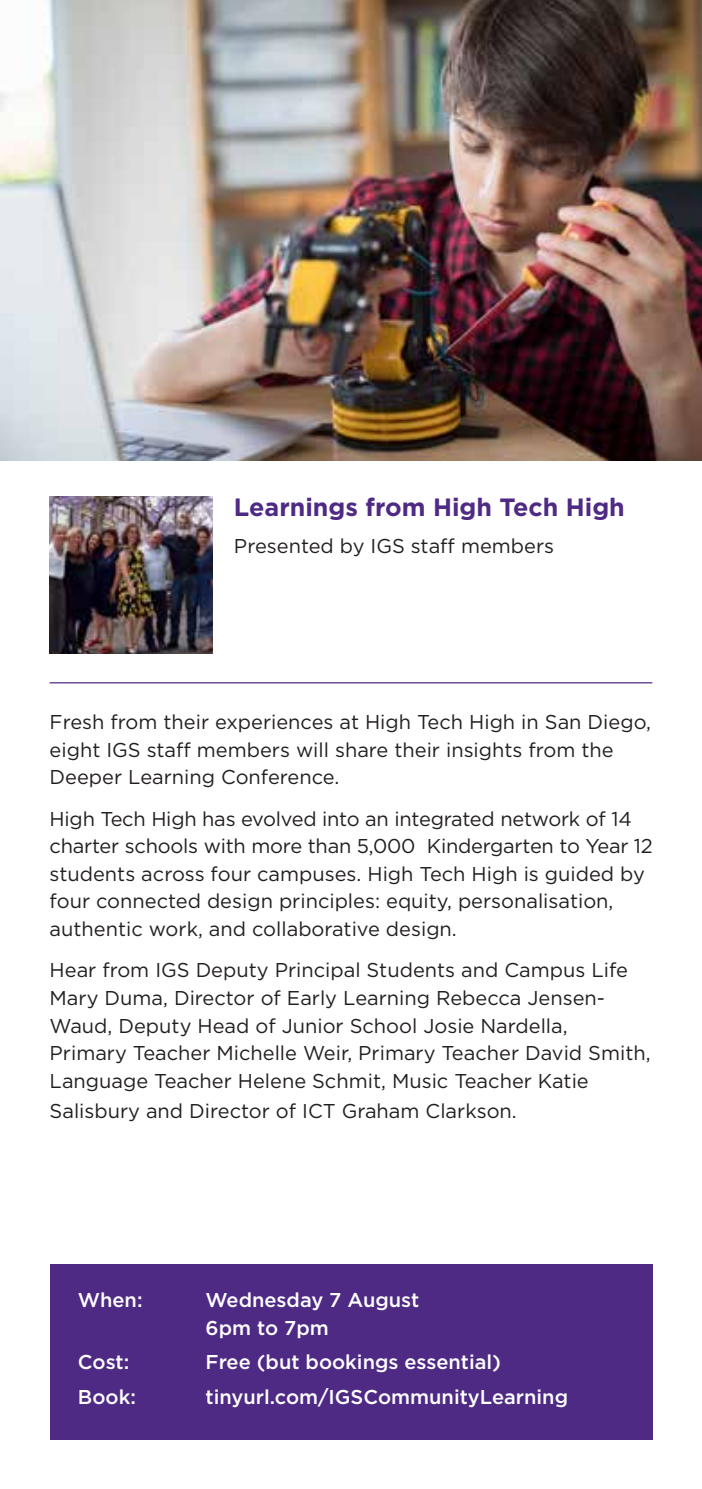
<style>
.page{position:relative;width:702px;height:1489px;background:#fff}
.page>*{position:absolute;margin:0;border:0;box-sizing:border-box;transform-origin:0 0}
.t1{font:700 25px "Gotham";color:#4f2a85}
.t2{font:20px/27.5px "Gotham";color:#231f20}
.t3{font:500 20px/27.5px "Gotham";color:#fff}
</style>
<div class="page">
<img style="left:0;top:0;width:702px;height:461px">
<div style="left:50px;top:1264px;width:602px;height:175px;background:#4f2a85"></div>
<hr style="left:50px;top:682px;width:602px;height:1px;background:#4f2a85">
<img style="left:50px;top:496px;width:163px;height:157px">
<p class="t1" style="left:234px;top:491px;width:392px">Learnings from High Tech High</p>
<p class="t2" style="left:234px;top:532px;width:321px">Presented by IGS staff members</p>
<p class="t2" style="left:50px;top:707px;width:603px">Fresh from their experiences at High Tech High in San Diego, eight IGS staff members will share their insights from the<br>Deeper Learning Conference.</p>
<p class="t2" style="left:50px;top:804px;width:604px">High Tech High has evolved into an integrated network of 14 charter schools with more than 5,000 Kindergarten to Year 12 students across four campuses. High Tech High is guided by four connected design principles: equity, personalisation, authentic work, and collaborative design.</p>
<p class="t2" style="left:50px;top:956px;width:602px">Hear from IGS Deputy Principal Students and Campus Life Mary Duma, Director of Early Learning Rebecca Jensen-Waud, Deputy Head of Junior School Josie Nardella,<br>Primary Teacher Michelle Weir, Primary Teacher David Smith, Language Teacher Helene Schmit, Music Teacher Katie</p>
<p class="t2" style="left:50px;top:1096px;width:468px">Salisbury and Director of ICT Graham Clarkson.</p>
<p class="t3" style="left:78px;top:1285px;width:66px">When:</p>
<p class="t3" style="left:205px;top:1285px;width:215px">Wednesday 7 August<br>6pm to 7pm</p>
<p class="t3" style="left:78px;top:1347px;width:53px">Cost:</p>
<p class="t3" style="left:205px;top:1347px;width:297px">Free (but bookings essential)</p>
<p class="t3" style="left:78px;top:1382px;width:59px">Book:</p>
<p class="t3" style="left:205px;top:1382px;width:364px">tinyurl.com/IGSCommunityLearning</p>
</div>
